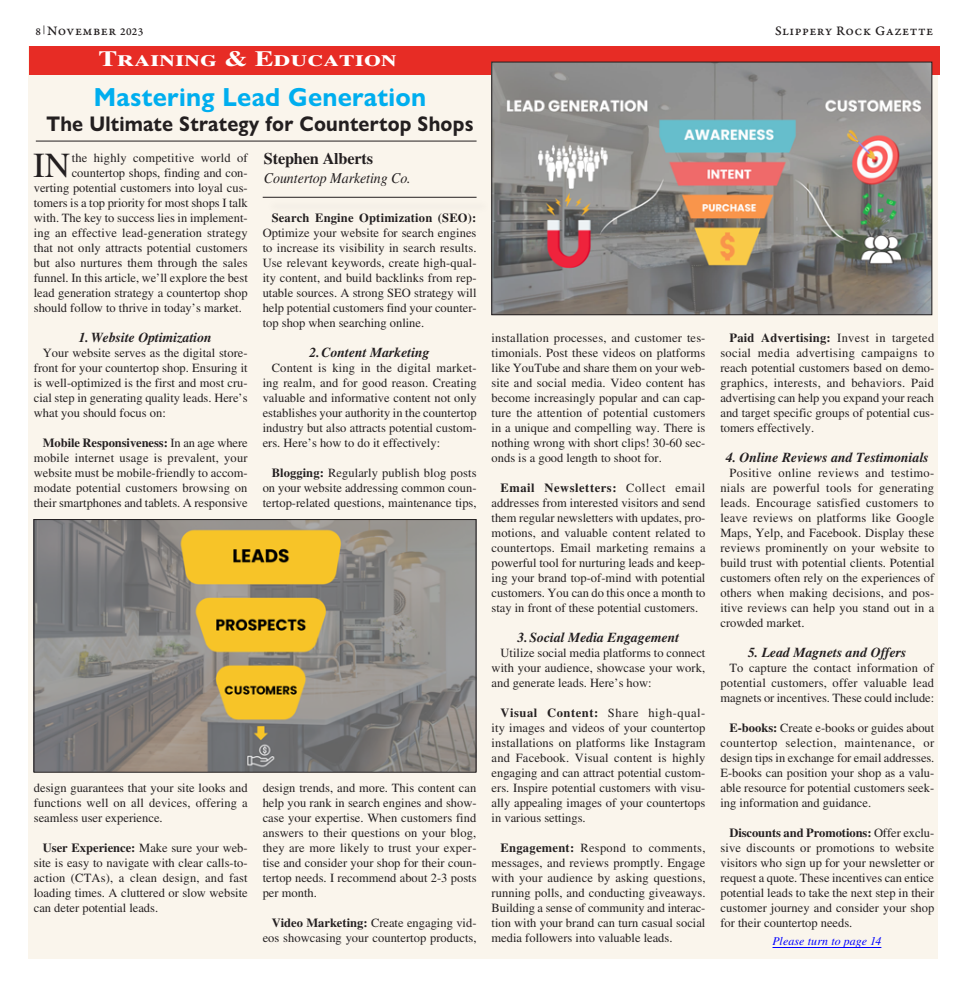
<style>
.page{position:relative;width:968px;height:990px;background:#fff}
.page>*{position:absolute;margin:0;border:0;box-sizing:border-box;transform-origin:0 0}
.Intro_2_line_2_letter_Drop_caps{font:35.12px "Times LT Std";color:#231f20}
._10_12_Body_copy_justified{font:700 26.25px "Gill Sans Nova";letter-spacing:.01em;color:#00aeef;scale:.96 1}
.t1{font:700 21.75px "Times LT Std";color:#fff;scale:1.29 1}
._10_12_Body_copy_justified-2{font:700 21.25px "Gill Sans Nova";letter-spacing:.01em;color:#231f20;scale:.92 1}
.byline__description{font:700 16.25px "Times LT Std";letter-spacing:-.01em;color:#231f20}
.byline__description-2{font:italic 15px "Times LT Std";letter-spacing:-.005em;color:#231f20;scale:.93 1}
._10_12_Body_copy_justified-3{font:italic 700 13.75px "Times LT Std";color:#231f20}
.t2{font:13.75px "Garamond Premr Pro Med Capt";letter-spacing:.03em;color:#231f20}
._10_12_Body_copy_justified-4{font:12.5px/15px "Times LT Std";color:#231f20;text-align:justify}
.Intro_2_line_2_letter_Drop_caps-2{font:12.5px "Times LT Std";color:#231f20}
.Intro_2_line_2_letter_Drop_caps-3{font:12.5px "Times LT Std";letter-spacing:.02em;color:#231f20}
.Italic_copy_Pls_Turn_9_5_12_copy{font:italic 11.88px "Times LT Std";letter-spacing:.01em;color:#00f}
.s1{font-size:11.25px}
.s2{font-weight:700}
</style>
<div class="page">
<div style="left:29px;top:46px;width:909px;height:912px;background:#faf5ec"></div>
<hr style="left:36px;top:141px;width:440px;height:1px;background:#231f20">
<div style="left:30px;top:47px;width:910px;height:28px;background:#e72c25"></div>
<hr style="left:263px;top:197px;width:213px;height:1px;background:#231f20">
<img style="left:36px;top:521px;width:438px;height:249px">
<div style="left:34px;top:519px;width:442px;height:253px;border:1px solid #231f20"></div>
<img style="left:493px;top:64px;width:437px;height:249px">
<div style="left:491px;top:62px;width:441px;height:253px;border:1px solid #231f20"></div>
<hr style="left:772px;top:947px;width:109px;height:1px;background:#00f">
<p class="t2" style="left:35px;top:22px;width:110px"><span class="s1">8</span> <sup>|</sup> November <span class="s1">2023</span></p>
<p class="t2" style="left:775px;top:22px;width:160px">Slippery Rock Gazette</p>
<p class="t1" style="left:99px;top:46px;width:233px">Training &amp; Education</p>
<p class="_10_12_Body_copy_justified" style="left:94px;top:81px;width:348px">Mastering Lead Generation</p>
<p class="_10_12_Body_copy_justified-2" style="left:47px;top:110px;width:465px">The Ultimate Strategy for Countertop Shops</p>
<p class="byline__description" style="left:264px;top:149px;width:111px">Stephen Alberts</p>
<p class="byline__description-2" style="left:264px;top:170px;width:159px">Countertop Marketing Co.</p>
<p class="Intro_2_line_2_letter_Drop_caps" style="left:33px;top:145px;width:39px">IN</p>
<p class="Intro_2_line_2_letter_Drop_caps-3" style="left:72px;top:151px;width:177px">the highly competitive world of</p>
<p class="Intro_2_line_2_letter_Drop_caps-2" style="left:72px;top:166px;width:177px">countertop shops, finding and con-</p>
<p class="Intro_2_line_2_letter_Drop_caps-2" style="left:34px;top:181px;width:215px">verting potential customers into loyal cus-</p>
<p class="Intro_2_line_2_letter_Drop_caps-2" style="left:34px;top:196px;width:215px">tomers is a top priority for most shops I talk</p>
<p class="Intro_2_line_2_letter_Drop_caps-2" style="left:34px;top:211px;width:215px">with. The key to success lies in implement-</p>
<p class="Intro_2_line_2_letter_Drop_caps-2" style="left:34px;top:226px;width:215px">ing an effective lead-generation strategy</p>
<p class="Intro_2_line_2_letter_Drop_caps-2" style="left:34px;top:241px;width:215px">that not only attracts potential customers</p>
<p class="Intro_2_line_2_letter_Drop_caps-2" style="left:34px;top:256px;width:215px">but also nurtures them through the sales</p>
<p class="Intro_2_line_2_letter_Drop_caps-2" style="left:34px;top:271px;width:215px">funnel. In this article, we’ll explore the best</p>
<p class="Intro_2_line_2_letter_Drop_caps-2" style="left:34px;top:286px;width:215px">lead generation strategy a countertop shop</p>
<p class="Intro_2_line_2_letter_Drop_caps-2" style="left:34px;top:301px;width:209px">should follow to thrive in today’s market.</p>
<p class="_10_12_Body_copy_justified-3" style="left:79px;top:329px;width:135px">1.Website Optimization</p>
<p class="_10_12_Body_copy_justified-4" style="left:34px;top:345px;width:215px;text-indent:9px">Your website serves as the digital store&shy;front for your countertop shop. Ensuring it is well-optimized is the first and most cru&shy;cial step in generating quality leads. Here’s what you should focus on:</p>
<p class="_10_12_Body_copy_justified-4" style="left:34px;top:435px;width:215px;text-indent:9px"><span class="s2">Mobile Responsiveness:</span> In an age where mobile internet usage is prevalent, your website must be mobile-friendly to accom&shy;modate potential customers browsing on their smartphones and tablets. A responsive</p>
<p class="_10_12_Body_copy_justified-4" style="left:263px;top:210px;width:215px;text-indent:9px"><span class="s2">Search Engine Optimization (SEO):<br></span>Optimize your website for search engines to increase its visibility in search results.<br>Use relevant keywords, create high-qual&shy;ity content, and build backlinks from rep&shy;utable sources. A strong SEO strategy will help potential customers find your counter&shy;top shop when searching online.</p>
<p class="_10_12_Body_copy_justified-3" style="left:309px;top:344px;width:122px">2.Content Marketing</p>
<p class="_10_12_Body_copy_justified-4" style="left:263px;top:360px;width:215px;text-indent:9px">Content is king in the digital market&shy;ing realm, and for good reason. Creating valuable and informative content not only establishes your authority in the countertop industry but also attracts potential custom&shy;ers. Here’s how to do it effectively:</p>
<p class="_10_12_Body_copy_justified-4" style="left:263px;top:465px;width:215px;text-indent:9px"><span class="s2">Blogging:</span> Regularly publish blog posts on your website addressing common coun&shy;tertop-related questions, maintenance tips,</p>
<p class="_10_12_Body_copy_justified-4" style="left:34px;top:781px;width:215px">design guarantees that your site looks and functions well on all devices, offering a seamless user experience.</p>
<p class="_10_12_Body_copy_justified-4" style="left:34px;top:841px;width:215px;text-indent:9px"><span class="s2">User Experience:</span> Make sure your web&shy;site is easy to navigate with clear calls-to&shy;action (CTAs), a clean design, and fast loading times. A cluttered or slow website can deter potential leads.</p>
<p class="_10_12_Body_copy_justified-4" style="left:263px;top:780px;width:215px">design trends, and more. This content can help you rank in search engines and show&shy;case your expertise. When customers find answers to their questions on your blog, they are more likely to trust your exper&shy;tise and consider your shop for their coun&shy;tertop needs. I recommend about 2-3 posts per month.</p>
<p class="_10_12_Body_copy_justified-4" style="left:263px;top:915px;width:215px;text-align:right"><span class="s2">Video Marketing:</span> Create engaging vid&shy;eos showcasing your countertop products,</p>
<p class="_10_12_Body_copy_justified-4" style="left:491px;top:330px;width:215px">installation processes, and customer tes&shy;timonials. Post these videos on platforms like YouTube and share them on your web&shy;site and social media. Video content has become increasingly popular and can cap&shy;ture the attention of potential customers in a unique and compelling way. There is nothing wrong with short clips! 30-60 sec&shy;onds is a good length to shoot for.</p>
<p class="_10_12_Body_copy_justified-4" style="left:491px;top:480px;width:215px;text-indent:9px"><span class="s2">Email Newsletters:</span> Collect email addresses from interested visitors and send them regular newsletters with updates, pro&shy;motions, and valuable content related to countertops. Email marketing remains a powerful tool for nurturing leads and keep&shy;ing your brand top-of-mind with potential customers. You can do this once a month to stay in front of these potential customers.</p>
<p class="_10_12_Body_copy_justified-3" style="left:517px;top:629px;width:163px">3.Social Media Engagement</p>
<p class="_10_12_Body_copy_justified-4" style="left:491px;top:645px;width:215px;text-indent:9px">Utilize social media platforms to connect with your audience, showcase your work, and generate leads. Here’s how:</p>
<p class="_10_12_Body_copy_justified-4" style="left:491px;top:705px;width:215px;text-indent:9px"><span class="s2">Visual Content:</span> Share high-qual&shy;ity images and videos of your countertop installations on platforms like Instagram and Facebook. Visual content is highly engaging and can attract potential custom&shy;ers. Inspire potential customers with visu&shy;ally appealing images of your countertops in various settings.</p>
<p class="_10_12_Body_copy_justified-4" style="left:491px;top:840px;width:215px;text-indent:9px"><span class="s2">Engagement:</span> Respond to comments, messages, and reviews promptly. Engage with your audience by asking questions, running polls, and conducting giveaways.<br>Building a sense of community and interac&shy;tion with your brand can turn casual social media followers into valuable leads.</p>
<p class="_10_12_Body_copy_justified-4" style="left:720px;top:330px;width:215px;text-indent:9px"><span class="s2">Paid Advertising:</span> Invest in targeted social media advertising campaigns to reach potential customers based on demo&shy;graphics, interests, and behaviors. Paid advertising can help you expand your reach and target specific groups of potential cus&shy;tomers effectively.</p>
<p class="_10_12_Body_copy_justified-3" style="left:726px;top:449px;width:204px">4. Online Reviews and Testimonials</p>
<p class="_10_12_Body_copy_justified-4" style="left:720px;top:465px;width:215px;text-indent:9px">Positive online reviews and testimo&shy;nials are powerful tools for generating leads. Encourage satisfied customers to leave reviews on platforms like Google Maps, Yelp, and Facebook. Display these reviews prominently on your website to build trust with potential clients. Potential customers often rely on the experiences of others when making decisions, and pos&shy;itive reviews can help you stand out in a crowded market.</p>
<p class="_10_12_Body_copy_justified-3" style="left:748px;top:644px;width:160px">5. Lead Magnets and Offers</p>
<p class="_10_12_Body_copy_justified-4" style="left:720px;top:660px;width:215px;text-indent:9px">To capture the contact information of potential customers, offer valuable lead magnets or incentives. These could include:</p>
<p class="_10_12_Body_copy_justified-4" style="left:720px;top:720px;width:215px;text-indent:9px"><span class="s2">E-books:</span> Create e-books or guides about countertop selection, maintenance, or design tips in exchange for email addresses.<br>E-books can position your shop as a valu&shy;able resource for potential customers seek&shy;ing information and guidance.</p>
<p class="_10_12_Body_copy_justified-4" style="left:720px;top:825px;width:215px;text-indent:9px"><span class="s2">Discounts and Promotions:</span> Offer exclu&shy;sive discounts or promotions to website visitors who sign up for your newsletter or request a quote. These incentives can entice potential leads to take the next step in their customer journey and consider your shop for their countertop needs.</p>
<p class="Italic_copy_Pls_Turn_9_5_12_copy" style="left:772px;top:935px;width:110px">Please turn to page 14</p>
</div>
